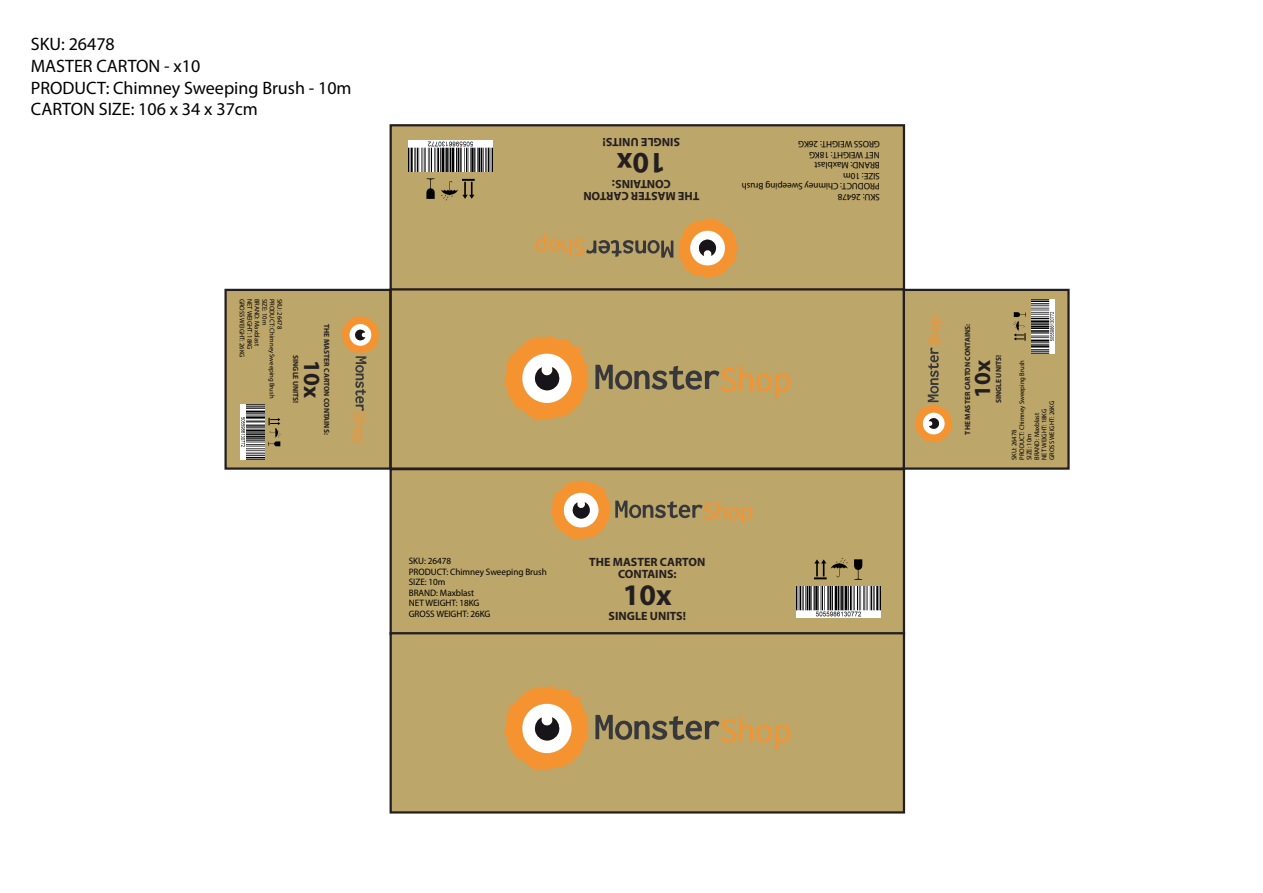
<style>
.page{position:relative;width:1263px;height:893px;background:#fff}
.page>*{position:absolute;margin:0;border:0;box-sizing:border-box;transform-origin:0 0}
.t1{font:34.65px "Source Sans Pro";letter-spacing:-.025em;color:#f69331}
.t2{font:700 30px "Myriad Pro";color:#231f20}
.t3{font:24.45px "Source Sans Pro";letter-spacing:-.025em;color:#f69331}
.t4{font:700 23.25px "Myriad Pro";color:#231f20}
.t5{font:18px/21.6px "Myriad Pro";color:#000001}
.t6{font:15.3px "Source Sans Pro";letter-spacing:-.025em;color:#f69331}
.t7{font:700 12px/12px "Myriad Pro";color:#231f20;text-align:center}
.t8{font:9.3px/10.5px "Myriad Pro";letter-spacing:-.005em;color:#000001}
.t9{font:700 7.5px "Myriad Pro";color:#231f20}
.t10{font:6.75px/7.5px "Myriad Pro";letter-spacing:-.005em;color:#000001}
</style>
<div class="page">
<div style="left:390px;top:124px;width:515px;height:167px;background:#bda669;border:2px solid #231f20"></div>
<div style="left:390px;top:288px;width:515px;height:182px;background:#bda669;border:2px solid #231f20"></div>
<div style="left:390px;top:468px;width:515px;height:167px;background:#bda669;border:2px solid #231f20"></div>
<div style="left:390px;top:632px;width:515px;height:181px;background:#bda669;border:2px solid #231f20"></div>
<svg style="left:503px;top:335px;width:217px;height:87px"></svg>
<svg style="left:503px;top:686px;width:217px;height:86px"></svg>
<svg style="left:550px;top:480px;width:153px;height:61px"></svg>
<svg style="left:854px;top:559px;width:8px;height:21px"></svg>
<svg style="left:814px;top:558px;width:34px;height:21px"></svg>
<svg style="left:586px;top:217px;width:153px;height:61px"></svg>
<svg style="left:426px;top:178px;width:9px;height:21px"></svg>
<svg style="left:441px;top:179px;width:34px;height:22px"></svg>
<div style="left:903px;top:289px;width:167px;height:181px;background:#bda669;border:2px solid #231f20"></div>
<svg style="left:1013px;top:312px;width:13px;height:29px"></svg>
<svg style="left:915px;top:347px;width:38px;height:96px"></svg>
<div style="left:224px;top:289px;width:167px;height:181px;background:#bda669;border:2px solid #231f20"></div>
<svg style="left:268px;top:418px;width:13px;height:28px"></svg>
<svg style="left:341px;top:315px;width:38px;height:96px"></svg>
<img style="left:796px;top:587px;width:84px;height:31px">
<img style="left:409px;top:140px;width:83px;height:31px">
<img style="left:241px;top:405px;width:23px;height:54px">
<img style="left:1031px;top:299px;width:24px;height:55px">
<h3 class="t5" style="left:31px;top:33px;width:322px">SKU: 26478<br>MASTER CARTON - x10<br>PRODUCT: Chimney Sweeping Brush - 10m<br>CARTON SIZE: 106 x 34 x 37cm</h3>
<p class="t10" style="left:246px;top:299px;width:60px;rotate:90deg">GROSS WEIGHT: 26KG</p>
<p class="t10" style="left:254px;top:299px;width:53px;rotate:90deg">NET WEIGHT: 18KG</p>
<p class="t10" style="left:261px;top:299px;width:49px;rotate:90deg">BRAND: Maxblast</p>
<p class="t10" style="left:269px;top:299px;width:28px;rotate:90deg">SIZE: 10m</p>
<p class="t10" style="left:276px;top:299px;width:101px;rotate:90deg">PRODUCT: Chimney Sweeping Brush</p>
<p class="t10" style="left:284px;top:299px;width:32px;rotate:90deg">SKU: 26478</p>
<p class="t9" style="left:331px;top:324px;width:112px;rotate:90deg">THE MASTER CARTON CONTAINS:</p>
<p class="t9" style="left:300px;top:355px;width:50px;rotate:90deg">SINGLE UNITS!</p>
<h3 class="t4" style="left:327px;top:360px;width:39px;rotate:90deg">10x</h3>
<h3 class="t6" style="left:369px;top:411px;width:34px;rotate:90deg">Shop</h3>
<p class="t7" style="left:680px;top:149px;width:79px;rotate:-180deg">SINGLE UNITS!</p>
<p class="t7" style="left:699px;top:202px;width:118px;rotate:-180deg">THE MASTER CARTON<br>CONTAINS:</p>
<h2 class="t2" style="left:666px;top:183px;width:50px;rotate:-180deg">10x</h2>
<h3 class="t3" style="left:586px;top:263px;width:53px;rotate:-180deg">Shop</h3>
<p class="t8" style="left:880px;top:202px;width:140px;rotate:-180deg">SKU: 26478<br>PRODUCT: Chimney Sweeping Brush<br>SIZE: 10m<br>BRAND: Maxblast<br>NET WEIGHT: 18KG<br>GROSS WEIGHT: 26KG</p>
<h1 class="t1" style="left:719px;top:358px;width:74px">Shop</h1>
<p class="t8" style="left:409px;top:556px;width:140px">SKU: 26478<br>PRODUCT: Chimney Sweeping Brush<br>SIZE: 10m<br>BRAND: Maxblast<br>NET WEIGHT: 18KG<br>GROSS WEIGHT: 26KG</p>
<h3 class="t3" style="left:702px;top:496px;width:53px">Shop</h3>
<p class="t7" style="left:589px;top:556px;width:118px">THE MASTER CARTON<br>CONTAINS:</p>
<h2 class="t2" style="left:623px;top:576px;width:50px">10x</h2>
<p class="t7" style="left:609px;top:610px;width:79px">SINGLE UNITS!</p>
<h1 class="t1" style="left:719px;top:708px;width:74px">Shop</h1>
<h3 class="t6" style="left:925px;top:347px;width:34px;rotate:-90deg">Shop</h3>
<p class="t9" style="left:963px;top:435px;width:112px;rotate:-90deg">THE MASTER CARTON CONTAINS:</p>
<h3 class="t4" style="left:967px;top:398px;width:39px;rotate:-90deg">10x</h3>
<p class="t9" style="left:994px;top:403px;width:50px;rotate:-90deg">SINGLE UNITS!</p>
<p class="t10" style="left:1010px;top:460px;width:101px;rotate:-90deg">SKU: 26478<br>PRODUCT: Chimney Sweeping Brush<br>SIZE: 10m<br>BRAND: Maxblast<br>NET WEIGHT: 18KG<br>GROSS WEIGHT: 26KG</p>
</div>
